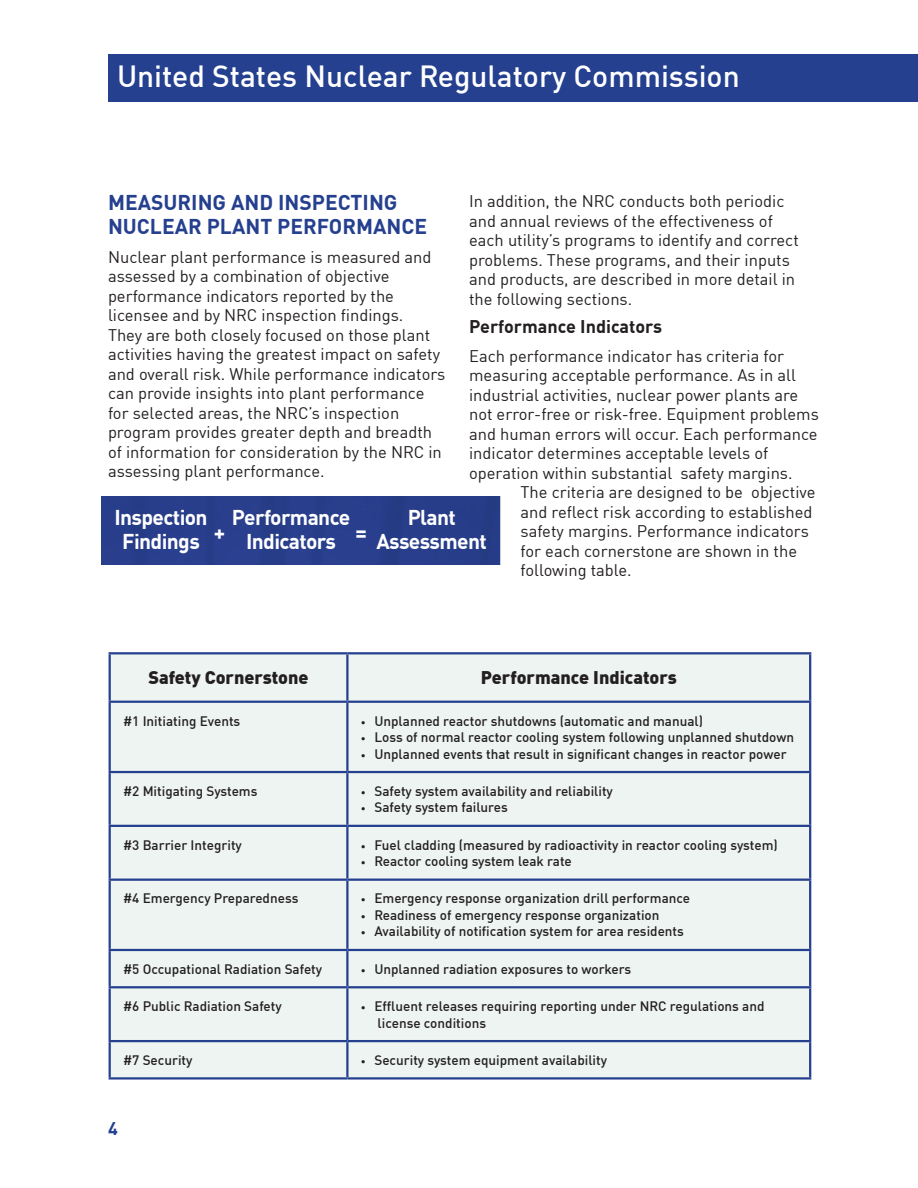
<style>
.page{position:relative;width:918px;height:1188px;background:#fff}
.page>*{position:absolute;margin:0;border:0;box-sizing:border-box;transform-origin:0 0}
.t1{font:500 30px "DIN Offc";color:#fff}
.t2{font:700 21px/24px "DIN Offc";letter-spacing:-.03em;color:#fff;text-align:center}
.t3{font:700 21px/24px "DIN Offc";color:#25408f}
.t4{font:900 18px "DIN Offc";color:#231f20}
.t5{font:700 18px "DIN Offc";color:#231f20}
.t6{font:700 18px "DIN Offc";color:#25408f}
.t7{font:16.5px/19.5px "DIN Offc";color:#231f20}
.t8{font:500 13.5px/16.5px "DIN Offc";color:#231f20}
.s1{font-size:9.75px}
</style>
<div class="page">
<div style="left:108px;top:54px;width:810px;height:48px;background:#25408f"></div>
<div style="left:111px;top:654px;width:698px;height:423px;background:#edf4f1"></div>
<hr style="left:109px;top:652px;width:238px;height:2px;background:#25408f">
<hr style="left:109px;top:654px;width:2px;height:47px;background:#25408f">
<hr style="left:347px;top:652px;width:464px;height:2px;background:#25408f">
<hr style="left:346px;top:654px;width:3px;height:47px;background:#25408f">
<hr style="left:809px;top:654px;width:2px;height:47px;background:#25408f">
<hr style="left:109px;top:701px;width:238px;height:2px;background:#25408f">
<hr style="left:109px;top:703px;width:2px;height:68px;background:#25408f">
<hr style="left:347px;top:701px;width:464px;height:2px;background:#25408f">
<hr style="left:346px;top:703px;width:3px;height:68px;background:#25408f">
<hr style="left:809px;top:703px;width:2px;height:68px;background:#25408f">
<hr style="left:109px;top:771px;width:238px;height:2px;background:#25408f">
<hr style="left:109px;top:773px;width:2px;height:52px;background:#25408f">
<hr style="left:347px;top:771px;width:464px;height:2px;background:#25408f">
<hr style="left:346px;top:773px;width:3px;height:52px;background:#25408f">
<hr style="left:809px;top:773px;width:2px;height:52px;background:#25408f">
<hr style="left:109px;top:825px;width:238px;height:2px;background:#25408f">
<hr style="left:109px;top:827px;width:2px;height:52px;background:#25408f">
<hr style="left:347px;top:825px;width:464px;height:2px;background:#25408f">
<hr style="left:346px;top:827px;width:3px;height:52px;background:#25408f">
<hr style="left:809px;top:827px;width:2px;height:52px;background:#25408f">
<hr style="left:109px;top:879px;width:238px;height:2px;background:#25408f">
<hr style="left:109px;top:881px;width:2px;height:68px;background:#25408f">
<hr style="left:347px;top:879px;width:464px;height:2px;background:#25408f">
<hr style="left:346px;top:881px;width:3px;height:68px;background:#25408f">
<hr style="left:809px;top:881px;width:2px;height:68px;background:#25408f">
<hr style="left:109px;top:949px;width:238px;height:2px;background:#25408f">
<hr style="left:109px;top:951px;width:2px;height:35px;background:#25408f">
<hr style="left:347px;top:949px;width:464px;height:2px;background:#25408f">
<hr style="left:346px;top:951px;width:3px;height:35px;background:#25408f">
<hr style="left:809px;top:951px;width:2px;height:35px;background:#25408f">
<hr style="left:109px;top:986px;width:238px;height:2px;background:#25408f">
<hr style="left:109px;top:988px;width:2px;height:52px;background:#25408f">
<hr style="left:347px;top:986px;width:464px;height:2px;background:#25408f">
<hr style="left:346px;top:988px;width:3px;height:52px;background:#25408f">
<hr style="left:809px;top:988px;width:2px;height:52px;background:#25408f">
<hr style="left:109px;top:1040px;width:238px;height:2px;background:#25408f">
<hr style="left:109px;top:1042px;width:2px;height:35px;background:#25408f">
<hr style="left:347px;top:1040px;width:464px;height:2px;background:#25408f">
<hr style="left:346px;top:1042px;width:3px;height:35px;background:#25408f">
<hr style="left:809px;top:1042px;width:2px;height:35px;background:#25408f">
<hr style="left:109px;top:1077px;width:238px;height:3px;background:#25408f">
<hr style="left:347px;top:1077px;width:464px;height:3px;background:#25408f">
<div style="left:102px;top:497px;width:398px;height:68px;background:#283e8b"></div>
<h1 class="t1" style="left:117px;top:57px;width:624px">United States Nuclear Regulatory Commission</h1>
<p class="t7" style="left:469px;top:191px;width:331px">In addition, the NRC conducts both periodic and annual reviews of the effectiveness of each utility’s programs to identify and correct problems. These programs, and their inputs and products, are described in more detail in the following sections.</p>
<p class="t5" style="left:469px;top:315px;width:195px">Performance Indicators</p>
<p class="t7" style="left:469px;top:345px;width:351px">Each performance indicator has criteria for measuring acceptable performance. As in all industrial activities, nuclear power plants are not error-free or risk-free. Equipment problems and human errors will occur. Each performance indicator determines acceptable levels of operation within substantial safety margins.</p>
<p class="t7" style="left:521px;top:482px;width:297px">The criteria are designed to be objective and reflect risk according to established safety margins. Performance indicators for each cornerstone are shown in the following table.</p>
<p class="t3" style="left:108px;top:190px;width:321px">MEASURING AND INSPECTING<br>NUCLEAR PLANT PERFORMANCE</p>
<p class="t7" style="left:108px;top:247px;width:339px">Nuclear plant performance is measured and assessed by a combination of objective performance indicators reported by the licensee and by NRC inspection findings.<br>They are both closely focused on those plant activities having the greatest impact on safety and overall risk. While performance indicators can provide insights into plant performance for selected areas, the NRC’s inspection program provides greater depth and breadth of information for consideration by the NRC in assessing plant performance.</p>
<p class="t2" style="left:114px;top:504px;width:95px">Inspection<br>Findings</p>
<p class="t2" style="left:232px;top:504px;width:120px">Performance<br>Indicators</p>
<p class="t2" style="left:377px;top:504px;width:112px">Plant<br>Assessment</p>
<p class="t2" style="left:214px;top:519px;width:13px">+</p>
<p class="t2" style="left:356px;top:519px;width:13px">=</p>
<p class="t4" style="left:148px;top:666px;width:162px">Safety Cornerstone</p>
<p class="t4" style="left:481px;top:666px;width:197px">Performance Indicators</p>
<p class="t8" style="left:123px;top:712px;width:119px">#1 Initiating Events</p>
<p class="t8" style="left:361px;top:712px;width:344px"><span class="s1">•</span> Unplanned reactor shutdowns (automatic and manual)</p>
<p class="t8" style="left:361px;top:728px;width:435px"><span class="s1">•</span> Loss of normal reactor cooling system following unplanned shutdown</p>
<p class="t8" style="left:361px;top:745px;width:427px"><span class="s1">•</span> Unplanned events that result in significant changes in reactor power</p>
<p class="t8" style="left:123px;top:782px;width:136px">#2 Mitigating Systems</p>
<p class="t8" style="left:361px;top:782px;width:254px"><span class="s1">•</span> Safety system availability and reliability</p>
<p class="t8" style="left:361px;top:799px;width:148px"><span class="s1">•</span> Safety system failures</p>
<p class="t8" style="left:123px;top:836px;width:120px">#3 Barrier Integrity</p>
<p class="t8" style="left:361px;top:836px;width:418px"><span class="s1">•</span> Fuel cladding (measured by radioactivity in reactor cooling system)</p>
<p class="t8" style="left:361px;top:853px;width:213px"><span class="s1">•</span> Reactor cooling system leak rate</p>
<p class="t8" style="left:123px;top:890px;width:177px">#4 Emergency Preparedness</p>
<p class="t8" style="left:361px;top:890px;width:331px"><span class="s1">•</span> Emergency response organization drill performance</p>
<p class="t8" style="left:361px;top:906px;width:300px"><span class="s1">•</span> Readiness of emergency response organization</p>
<p class="t8" style="left:361px;top:923px;width:325px"><span class="s1">•</span> Availability of notification system for area residents</p>
<p class="t8" style="left:123px;top:960px;width:201px">#5 Occupational Radiation Safety</p>
<p class="t8" style="left:361px;top:960px;width:272px"><span class="s1">•</span> Unplanned radiation exposures to workers</p>
<p class="t8" style="left:123px;top:998px;width:160px">#6 Public Radiation Safety</p>
<p class="t8" style="left:378px;top:998px;width:388px;text-indent:-17px"><span class="s1">•</span> Effluent releases requiring reporting under NRC regulations and license conditions</p>
<p class="t8" style="left:123px;top:1051px;width:71px">#7 Security</p>
<p class="t8" style="left:361px;top:1051px;width:248px"><span class="s1">•</span> Security system equipment availability</p>
<p class="t6" style="left:108px;top:1117px;width:11px">4</p>
</div>
